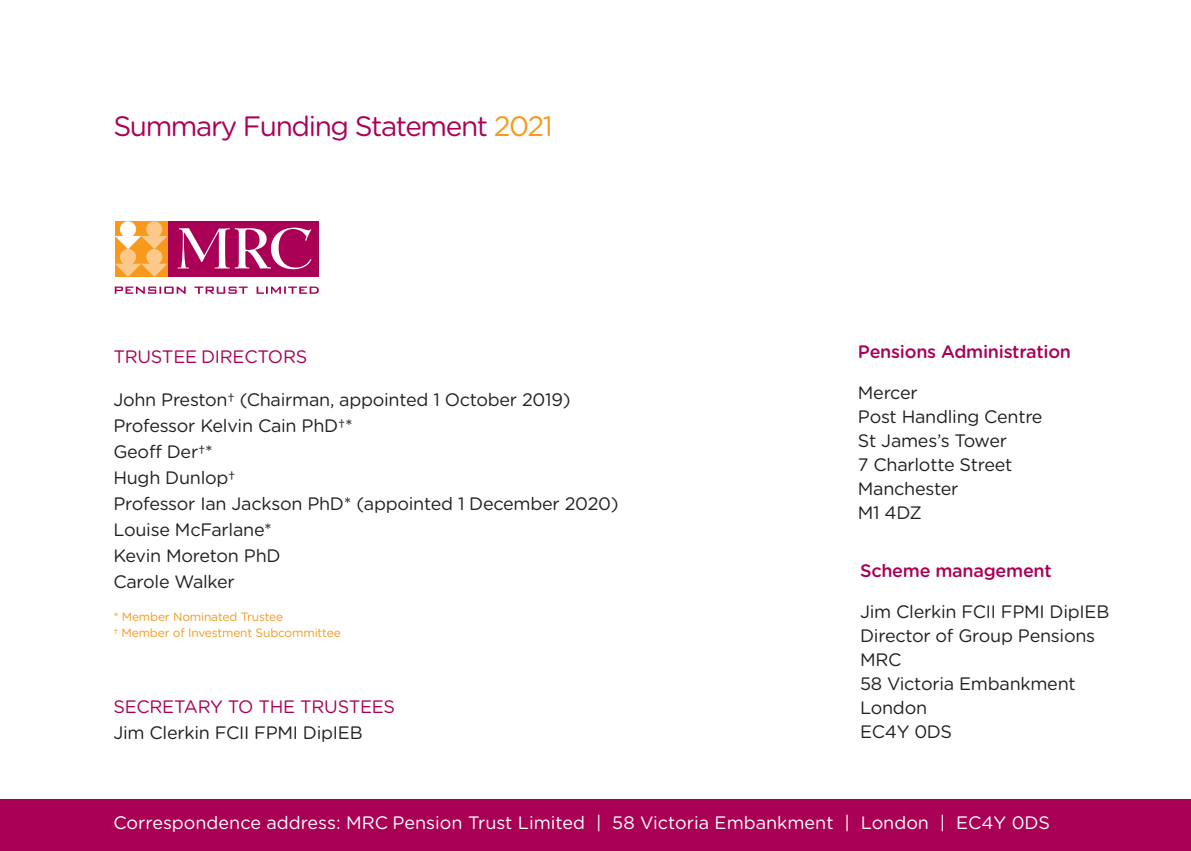
<style>
.page{position:relative;width:1191px;height:851px;background:#fff}
.page>*{position:absolute;margin:0;border:0;box-sizing:border-box;transform-origin:0 0}
.t1{font:28px "Gotham Rounded";letter-spacing:-.05em;color:#a90056}
.t2{font:18px/24px "Gotham Rounded";letter-spacing:-.015em;color:#231f20}
.t3{font:18px "Gotham Rounded";color:#fff}
.t4{font:18px "Gotham Rounded";letter-spacing:-.015em;color:#a90056}
.t5{font:500 18px "Gotham Rounded";letter-spacing:-.015em;color:#a90056}
.t6{font:12px/16px "Gotham Rounded";letter-spacing:-.015em;color:#f8991c}
.s1{color:#f8991c}
</style>
<div class="page">
<div style="left:0;top:799px;width:1191px;height:51px;background:#a90056"></div>
<svg style="left:115px;top:286px;width:203px;height:8px"></svg>
<div style="left:168px;top:221px;width:150px;height:56px;background:#a90056"></div>
<div style="left:115px;top:221px;width:26px;height:28px;background:#f8991c"></div>
<div style="left:115px;top:249px;width:26px;height:28px;background:#f8991c"></div>
<div style="left:141px;top:221px;width:27px;height:28px;background:#f8991c"></div>
<div style="left:141px;top:249px;width:27px;height:28px;background:#f8991c"></div>
<div style="left:120px;top:221px;width:16px;height:16px;background:#fff;border-radius:50%"></div>
<div style="left:120px;top:249px;width:16px;height:16px;background:#fdc98a;border-radius:50%"></div>
<div style="left:146px;top:249px;width:16px;height:16px;background:#fdc98a;border-radius:50%"></div>
<div style="left:146px;top:221px;width:16px;height:16px;background:#fdc98a;border-radius:50%"></div>
<svg style="left:115px;top:236px;width:52px;height:13px"></svg>
<svg style="left:115px;top:263px;width:53px;height:14px"></svg>
<svg style="left:178px;top:228px;width:133px;height:41px"></svg>
<h1 class="t1" style="left:113px;top:115px;width:441px">Summary Funding Statement <span class="s1">2021</span></h1>
<p class="t4" style="left:113px;top:349px;width:195px">TRUSTEE DIRECTORS</p>
<p class="t2" style="left:113px;top:387px;width:507px;line-height:26px">John Preston† (Chairman, appointed 1 October 2019)<br>Professor Kelvin Cain PhD†*<br>Geoff Der†*<br>Hugh Dunlop†<br>Professor Ian Jackson PhD* (appointed 1 December 2020)<br>Louise McFarlane*<br>Kevin Moreton PhD<br>Carole Walker</p>
<p class="t6" style="left:113px;top:609px;width:229px">* Member Nominated Trustee<br>† Member of Investment Subcommittee</p>
<p class="t4" style="left:113px;top:699px;width:283px">SECRETARY TO THE TRUSTEES</p>
<p class="t2" style="left:113px;top:721px;width:251px">Jim Clerkin FCII FPMI DipIEB</p>
<p class="t5" style="left:858px;top:345px;width:215px">Pensions Administration</p>
<p class="t2" style="left:858px;top:382px;width:186px">Mercer<br>Post Handling Centre<br>St James’s Tower<br>7 Charlotte Street<br>Manchester<br>M1 4DZ</p>
<p class="t5" style="left:860px;top:563px;width:193px">Scheme management</p>
<p class="t2" style="left:860px;top:600px;width:251px">Jim Clerkin FCII FPMI DipIEB<br>Director of Group Pensions<br>MRC<br>58 Victoria Embankment<br>London<br>EC4Y 0DS</p>
<p class="t3" style="left:113px;top:815px;width:938px">Correspondence address: MRC Pension Trust Limited | 58 Victoria Embankment | London | EC4Y 0DS</p>
</div>
